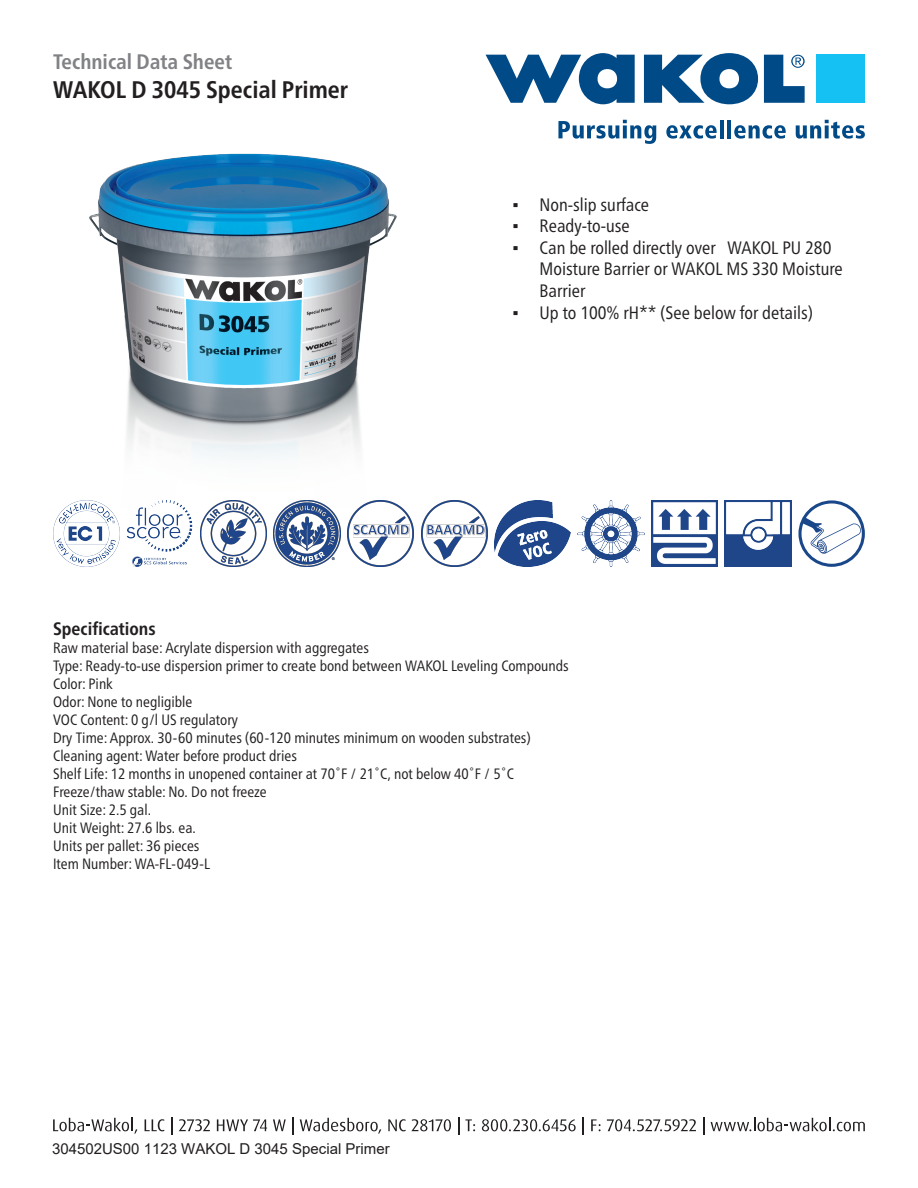
<style>
.page{position:relative;width:918px;height:1188px;background:#fff}
.page>*{position:absolute;margin:0;border:0;box-sizing:border-box;transform-origin:0 0}
.t1{font:700 condensed 24px "Frutiger Neue LTW1 G";color:#231f20}
.t2{font:700 condensed 21px "Frutiger Neue LTW1 G";color:#808285}
.t3{font:condensed 18px/21.6px "Frutiger Neue LTW1 G";color:#231f20}
.t4{font:700 condensed 18px "Frutiger Neue LTW1 G";color:#231f20}
.t5{font:condensed 15px/18px "Frutiger Neue LTW1 G";color:#231f20}
.t6{font:15px "Arial";color:#221e1f}
.s1{font-family:"Times New Roman";font-stretch:normal}
</style>
<div class="page">
<svg style="left:486px;top:53px;width:149px;height:51px"></svg>
<svg style="left:644px;top:53px;width:114px;height:51px"></svg>
<svg style="left:764px;top:55px;width:41px;height:48px"></svg>
<div style="left:816px;top:54px;width:48px;height:49px;background:#15c0f2"></div>
<svg style="left:558px;top:120px;width:98px;height:24px"></svg>
<svg style="left:666px;top:125px;width:51px;height:14px"></svg>
<hr style="left:720px;top:120px;width:4px;height:18px;background:#004b87">
<hr style="left:727px;top:120px;width:4px;height:18px;background:#004b87">
<svg style="left:734px;top:125px;width:52px;height:14px"></svg>
<svg style="left:796px;top:120px;width:69px;height:19px"></svg>
<svg style="left:53px;top:1118px;width:84px;height:16px"></svg>
<svg style="left:145px;top:1119px;width:19px;height:12px"></svg>
<svg style="left:171px;top:1118px;width:1px;height:17px"></svg>
<svg style="left:179px;top:1119px;width:31px;height:12px"></svg>
<svg style="left:217px;top:1119px;width:50px;height:12px"></svg>
<svg style="left:273px;top:1119px;width:13px;height:12px"></svg>
<svg style="left:292px;top:1118px;width:1px;height:17px"></svg>
<svg style="left:300px;top:1118px;width:81px;height:16px"></svg>
<svg style="left:388px;top:1119px;width:63px;height:12px"></svg>
<svg style="left:458px;top:1118px;width:1px;height:17px"></svg>
<svg style="left:465px;top:1119px;width:10px;height:12px"></svg>
<svg style="left:482px;top:1119px;width:94px;height:12px"></svg>
<svg style="left:583px;top:1118px;width:1px;height:17px"></svg>
<svg style="left:591px;top:1119px;width:10px;height:12px"></svg>
<svg style="left:607px;top:1119px;width:89px;height:12px"></svg>
<svg style="left:703px;top:1118px;width:1px;height:17px"></svg>
<svg style="left:711px;top:1118px;width:154px;height:13px"></svg>
<img style="left:53px;top:501px;width:66px;height:66px">
<img style="left:127px;top:508px;width:66px;height:59px">
<img style="left:200px;top:508px;width:66px;height:59px">
<img style="left:274px;top:508px;width:66px;height:59px">
<img style="left:347px;top:508px;width:67px;height:59px">
<img style="left:421px;top:500px;width:67px;height:67px">
<img style="left:725px;top:500px;width:66px;height:67px">
<img style="left:651px;top:500px;width:67px;height:67px">
<img style="left:495px;top:500px;width:75px;height:67px">
<svg style="left:798px;top:500px;width:67px;height:67px"></svg>
<img style="left:578px;top:500px;width:66px;height:67px">
<img style="left:77px;top:153px;width:326px;height:355px">
<h2 class="t2" style="left:53px;top:46px;width:181px">Technical Data Sheet</h2>
<h1 class="t1" style="left:53px;top:71px;width:296px">WAKOL D 3045 Special Primer</h1>
<p class="t3" style="left:513px;top:192px;width:138px"><span class="s1">▪</span> Non-slip surface</p>
<p class="t3" style="left:513px;top:214px;width:119px"><span class="s1">▪</span> Ready-to-use</p>
<p class="t3" style="left:540px;top:235px;width:305px;text-indent:-27px"><span class="s1">▪</span> Can be rolled directly over WAKOL PU 280<br>Moisture Barrier or WAKOL MS 330 Moisture<br>Barrier</p>
<p class="t3" style="left:513px;top:300px;width:302px"><span class="s1">▪</span> Up to 100% rH** (See below for details)</p>
<p class="t4" style="left:53px;top:615px;width:104px">Specifications</p>
<p class="t5" style="left:53px;top:637px;width:517px">Raw material base: Acrylate dispersion with aggregates<br>Type: Ready-to-use dispersion primer to create bond between WAKOL Leveling Compounds Color: Pink<br>Odor: None to negligible<br>VOC Content: 0 g/l US regulatory<br>Dry Time: Approx. 30-60 minutes (60-120 minutes minimum on wooden substrates)<br>Cleaning agent: Water before product dries<br>Shelf Life: 12 months in unopened container at 70˚F / 21˚C, not below 40˚F / 5˚C Freeze/thaw stable: No. Do not freeze<br>Unit Size: 2.5 gal.<br>Unit Weight: 27.6 lbs. ea.<br>Units per pallet: 36 pieces<br>Item Number: WA-FL-049-L</p>
<p class="t6" style="left:52px;top:1138px;width:339px">304502US00 1123 WAKOL D 3045 Special Primer</p>
</div>
